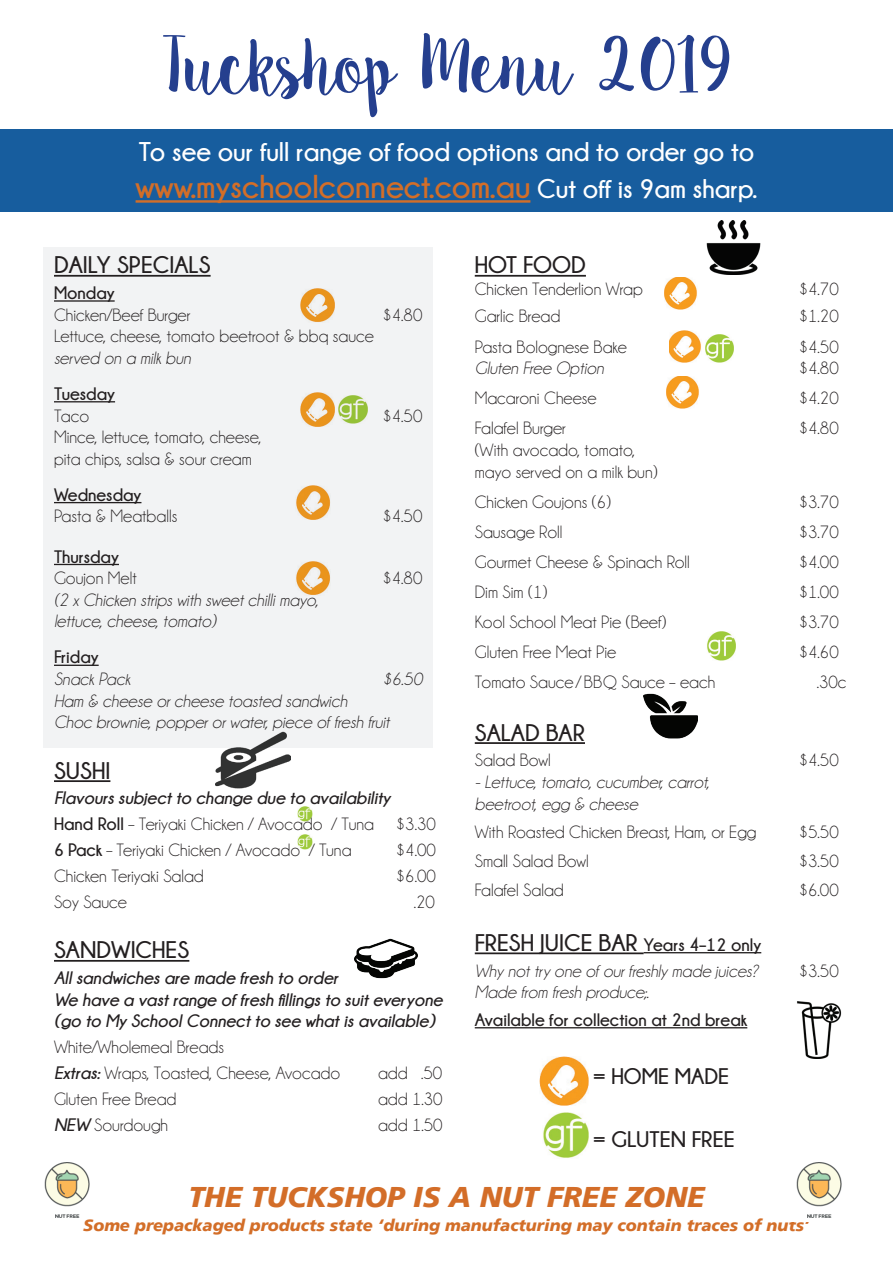
<style>
.page{position:relative;width:893px;height:1263px;background:#fff}
.page>*{position:absolute;margin:0;border:0;box-sizing:border-box;transform-origin:0 0}
.t1{font:75px "Sweet Pea";letter-spacing:-.06em;color:#253f8e}
.t2{font:700 33px "Champagne&Limousines";color:#d36e28}
.t3{font:italic 900 28.5px "Frutiger LT";color:#d36d28}
.t4{font:700 27px "Champagne&Limousines";color:#fff}
.t5{font:700 24px "Champagne&Limousines";color:#231f20}
.t6{font:700 22.5px "Champagne&Limousines";color:#231f20}
.t7{font:18px/25.8px "Champagne&Limousines";color:#231f20}
.t8{font:italic 18px/21.6px "Champagne&Limousines";color:#231f20}
.t9{font:italic 700 18px/21.6px "Champagne&Limousines";color:#231f20}
.t10{font:700 18px "Champagne&Limousines";color:#231f20}
.t11{font:italic 900 16.5px "Frutiger LT";color:#d36e28}
.s1{font-size:27px;color:#fff}
.s2{font-weight:700;font-style:italic}
.s3{font-weight:700}
.s4{font-size:18px}
</style>
<div class="page">
<div style="left:43px;top:247px;width:390px;height:501px;background:#f2f3f4"></div>
<img style="left:216px;top:731px;width:75px;height:58px">
<img style="left:298px;top:834px;width:14px;height:15px">
<img style="left:298px;top:806px;width:14px;height:15px">
<hr style="left:475px;top:275px;width:111px;height:2px;background:#231f20">
<hr style="left:475px;top:742px;width:110px;height:2px;background:#231f20">
<hr style="left:475px;top:952px;width:169px;height:2px;background:#231f20">
<hr style="left:644px;top:952px;width:117px;height:1px;background:#231f20">
<hr style="left:475px;top:1027px;width:272px;height:1px;background:#231f20">
<hr style="left:54px;top:275px;width:157px;height:2px;background:#231f20">
<hr style="left:54px;top:300px;width:61px;height:2px;background:#231f20">
<hr style="left:54px;top:401px;width:61px;height:1px;background:#231f20">
<hr style="left:54px;top:502px;width:87px;height:1px;background:#231f20">
<hr style="left:54px;top:564px;width:65px;height:1px;background:#231f20">
<hr style="left:54px;top:665px;width:45px;height:1px;background:#231f20">
<hr style="left:54px;top:780px;width:56px;height:2px;background:#231f20">
<hr style="left:54px;top:960px;width:135px;height:2px;background:#231f20">
<img style="left:339px;top:395px;width:28px;height:29px">
<img style="left:543px;top:1112px;width:46px;height:46px">
<img style="left:300px;top:288px;width:34px;height:34px">
<img style="left:667px;top:376px;width:32px;height:33px">
<img style="left:669px;top:331px;width:32px;height:32px">
<img style="left:665px;top:277px;width:32px;height:33px">
<img style="left:296px;top:485px;width:34px;height:34px">
<img style="left:296px;top:561px;width:34px;height:34px">
<img style="left:300px;top:392px;width:34px;height:34px">
<div style="left:0;top:129px;width:893px;height:82px;background:#175d9e"></div>
<hr style="left:136px;top:200px;width:394px;height:3px;background:#d36e28">
<img style="left:355px;top:938px;width:62px;height:41px">
<img style="left:707px;top:220px;width:54px;height:54px">
<img style="left:643px;top:693px;width:54px;height:46px">
<img style="left:797px;top:1002px;width:45px;height:57px">
<img style="left:539px;top:1056px;width:50px;height:50px">
<img style="left:44px;top:1162px;width:46px;height:56px">
<img style="left:705px;top:334px;width:29px;height:29px">
<img style="left:707px;top:631px;width:28px;height:29px">
<img style="left:796px;top:1162px;width:46px;height:56px">
<h1 class="t1" style="left:162px;top:22px;width:571px">Tuckshop Menu 2019</h1>
<h3 class="t4" style="left:139px;top:137px;width:617px">To see our full range of food options and to order go to</h3>
<h2 class="t2" style="left:136px;top:168px;width:623px">www.myschoolconnect.com.au <span class="s1">Cut off is 9am sharp.</span></h2>
<h3 class="t5" style="left:54px;top:252px;width:158px">DAILY SPECIALS</h3>
<p class="t10" style="left:54px;top:283px;width:62px">Monday</p>
<p class="t7" style="left:54px;top:302px;width:138px">Chicken/Beef Burger</p>
<p class="t7" style="left:382px;top:302px;width:41px">$4.80</p>
<p class="t7" style="left:54px;top:324px;width:321px">Lettuce, cheese, tomato beetroot &amp; bbq sauce</p>
<p class="t8" style="left:54px;top:347px;width:138px">served on a milk bun</p>
<p class="t10" style="left:54px;top:384px;width:63px">Tuesday</p>
<p class="t7" style="left:54px;top:403px;width:37px">Taco</p>
<p class="t7" style="left:382px;top:403px;width:41px">$4.50</p>
<p class="t7" style="left:54px;top:426px;width:209px;line-height:21.6px">Mince, lettuce, tomato, cheese, pita chips, salsa &amp; sour cream</p>
<p class="t10" style="left:54px;top:485px;width:89px">Wednesday</p>
<p class="t7" style="left:54px;top:504px;width:125px">Pasta &amp; Meatballs</p>
<p class="t7" style="left:382px;top:504px;width:41px">$4.50</p>
<p class="t10" style="left:54px;top:546px;width:66px">Thursday</p>
<p class="t7" style="left:54px;top:565px;width:84px">Goujon Melt</p>
<p class="t7" style="left:382px;top:565px;width:41px">$4.80</p>
<p class="t8" style="left:54px;top:589px;width:266px">(2 x Chicken strips with sweet chilli mayo, lettuce, cheese, tomato)</p>
<p class="t10" style="left:54px;top:647px;width:46px">Friday</p>
<p class="t8" style="left:54px;top:668px;width:78px">Snack Pack</p>
<p class="t8" style="left:382px;top:668px;width:41px">$6.50</p>
<p class="t8" style="left:54px;top:690px;width:337px">Ham &amp; cheese or cheese toasted sandwich<br>Choc brownie, popper or water, piece of fresh fruit</p>
<h3 class="t5" style="left:54px;top:757px;width:58px">SUSHI</h3>
<p class="t7" style="left:54px;top:786px;width:383px"><span class="s2">Flavours subject to change due to availability<br></span><span class="s3">Hand Roll</span> – Teriyaki Chicken / Avocado / Tuna $3.30<br><span class="s3">6 Pack</span> – Teriyaki Chicken / Avocado / Tuna</p>
<p class="t7" style="left:396px;top:837px;width:41px">$4.00</p>
<p class="t7" style="left:54px;top:863px;width:151px">Chicken Teriyaki Salad</p>
<p class="t7" style="left:396px;top:863px;width:41px">$6.00</p>
<p class="t7" style="left:54px;top:889px;width:75px">Soy Sauce</p>
<p class="t7" style="left:414px;top:889px;width:23px">.20</p>
<h3 class="t5" style="left:54px;top:937px;width:137px">SANDWICHES</h3>
<p class="t9" style="left:54px;top:967px;width:390px">All sandwiches are made fresh to order<br>We have a vast range of fresh fillings to suit everyone (go to My School Connect to see what is available)</p>
<p class="t7" style="left:54px;top:1034px;width:288px">White/Wholemeal Breads<br><span class="s2">Extras:</span> Wraps, Toasted, Cheese, Avocado</p>
<p class="t7" style="left:378px;top:1060px;width:66px">add .50</p>
<p class="t7" style="left:54px;top:1086px;width:124px">Gluten Free Bread</p>
<p class="t7" style="left:378px;top:1086px;width:66px">add 1.30</p>
<p class="t7" style="left:54px;top:1112px;width:116px"><span class="s2">NEW</span> Sourdough</p>
<p class="t7" style="left:378px;top:1112px;width:66px">add 1.50</p>
<h3 class="t5" style="left:475px;top:252px;width:113px">HOT FOOD</h3>
<p class="t7" style="left:475px;top:276px;width:170px">Chicken Tenderlion Wrap</p>
<p class="t7" style="left:799px;top:276px;width:41px">$4.70</p>
<p class="t7" style="left:475px;top:304px;width:87px">Garlic Bread</p>
<p class="t7" style="left:799px;top:304px;width:41px">$1.20</p>
<p class="t7" style="left:475px;top:334px;width:154px">Pasta Bolognese Bake</p>
<p class="t7" style="left:799px;top:334px;width:41px">$4.50</p>
<p class="t8" style="left:475px;top:357px;width:131px">Gluten Free Option</p>
<p class="t7" style="left:799px;top:355px;width:41px">$4.80</p>
<p class="t7" style="left:475px;top:385px;width:123px">Macaroni Cheese</p>
<p class="t7" style="left:799px;top:385px;width:41px">$4.20</p>
<p class="t7" style="left:475px;top:416px;width:93px">Falafel Burger</p>
<p class="t7" style="left:799px;top:416px;width:41px">$4.80</p>
<p class="t7" style="left:475px;top:439px;width:184px;line-height:21.6px">(With avocado, tomato, mayo served on a milk bun)</p>
<p class="t7" style="left:475px;top:489px;width:138px">Chicken Goujons (6)</p>
<p class="t7" style="left:799px;top:489px;width:41px">$3.70</p>
<p class="t7" style="left:475px;top:519px;width:89px">Sausage Roll</p>
<p class="t7" style="left:799px;top:519px;width:41px">$3.70</p>
<p class="t7" style="left:475px;top:549px;width:217px">Gourmet Cheese &amp; Spinach Roll</p>
<p class="t7" style="left:799px;top:549px;width:41px">$4.00</p>
<p class="t7" style="left:475px;top:579px;width:74px">Dim Sim (1)</p>
<p class="t7" style="left:799px;top:579px;width:41px">$1.00</p>
<p class="t7" style="left:475px;top:609px;width:193px">Kool School Meat Pie (Beef)</p>
<p class="t7" style="left:799px;top:609px;width:41px">$3.70</p>
<p class="t7" style="left:475px;top:639px;width:143px">Gluten Free Meat Pie</p>
<p class="t7" style="left:799px;top:639px;width:41px">$4.60</p>
<p class="t7" style="left:475px;top:669px;width:242px">Tomato Sauce/ BBQ Sauce – each</p>
<p class="t7" style="left:817px;top:669px;width:31px">.30c</p>
<h3 class="t5" style="left:475px;top:719px;width:112px">SALAD BAR</h3>
<p class="t7" style="left:475px;top:748px;width:78px">Salad Bowl</p>
<p class="t7" style="left:799px;top:748px;width:41px">$4.50</p>
<p class="t8" style="left:475px;top:771px;width:236px">- Lettuce, tomato, cucumber, carrot, beetroot, egg &amp; cheese</p>
<p class="t7" style="left:475px;top:820px;width:283px">With Roasted Chicken Breast, Ham, or Egg</p>
<p class="t7" style="left:799px;top:820px;width:41px">$5.50</p>
<p class="t7" style="left:475px;top:848px;width:116px">Small Salad Bowl</p>
<p class="t7" style="left:799px;top:848px;width:41px">$3.50</p>
<p class="t7" style="left:475px;top:877px;width:90px">Falafel Salad</p>
<p class="t7" style="left:799px;top:877px;width:41px">$6.00</p>
<h3 class="t5" style="left:475px;top:929px;width:288px">FRESH JUICE BAR <span class="s4">Years 4–12 only</span></h3>
<p class="t8" style="left:475px;top:960px;width:285px">Why not try one of our freshly made juices?</p>
<p class="t7" style="left:799px;top:958px;width:41px">$3.50</p>
<p class="t8" style="left:475px;top:982px;width:176px">Made from fresh produce;.</p>
<p class="t10" style="left:475px;top:1010px;width:274px">Available for collection at 2nd break</p>
<p class="t6" style="left:593px;top:1064px;width:138px">= HOME MADE</p>
<p class="t6" style="left:593px;top:1126px;width:143px">= GLUTEN FREE</p>
<h3 class="t3" style="left:188px;top:1180px;width:518px">THE TUCKSHOP IS A NUT FREE ZONE</h3>
<p class="t11" style="left:83px;top:1216px;width:728px">Some prepackaged products state ‘during manufacturing may contain traces of nuts’</p>
</div>
